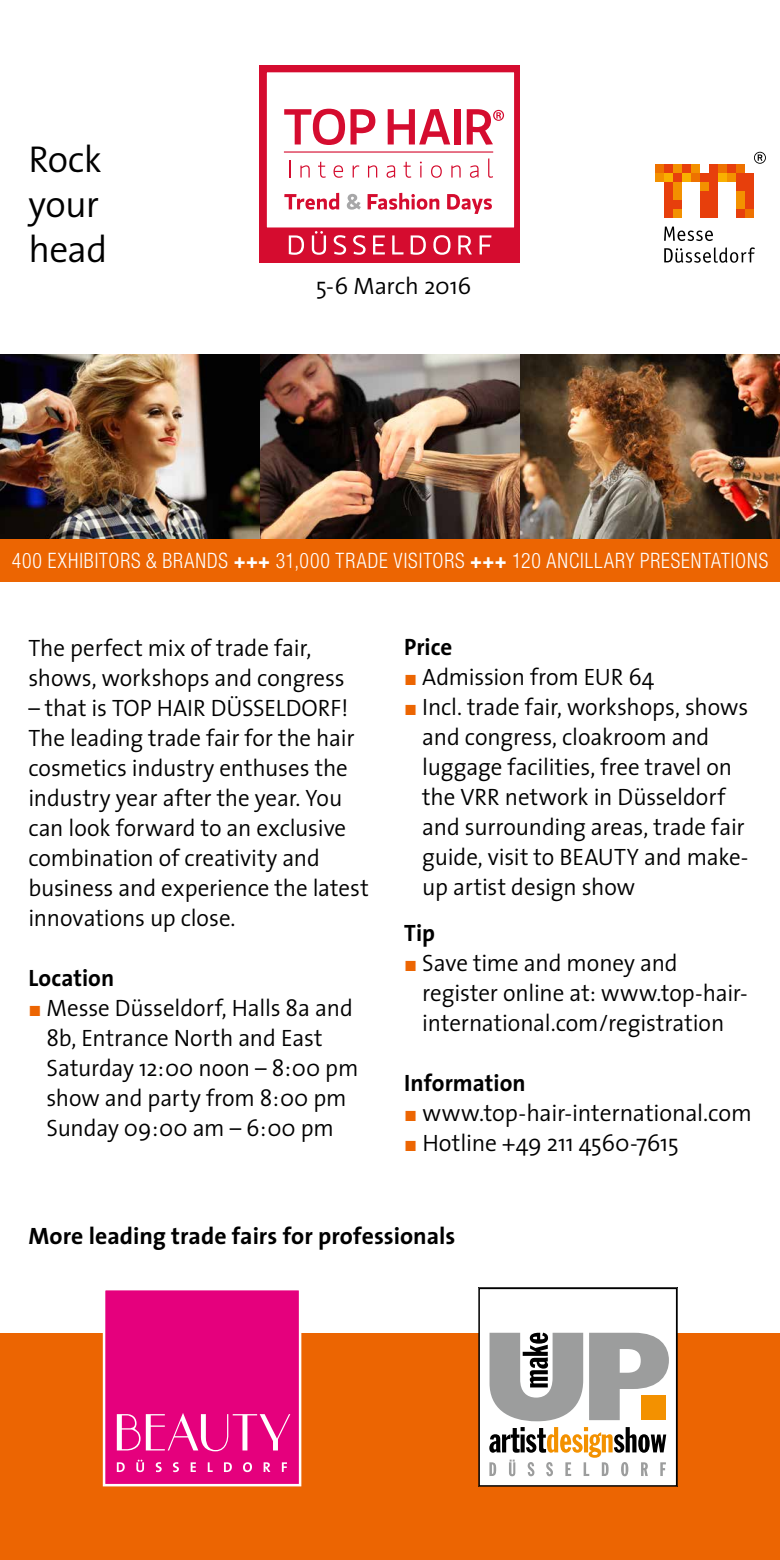
<style>
.page{position:relative;width:780px;height:1560px;background:#fff}
.page>*{position:absolute;margin:0;border:0;box-sizing:border-box;transform-origin:0 0}
.t1{font:300 37.5px/45px "The Sans";letter-spacing:-.02em;color:#000}
.t2{font:300 23.75px/30px "The Sans";letter-spacing:-.005em;color:#000}
.t3{font:700 23.75px "The Sans";color:#000}
.t4{font:300 condensed 21.25px "Helvetica Neue LT Std";letter-spacing:.045em;color:#fff;scale:.93 1}
.s1{font-weight:700}
.s2{font-family:"European Pi Three";font-weight:400;color:#ec6502}
</style>
<div class="page">
<img style="left:0;top:354px;width:260px;height:185px">
<img style="left:260px;top:354px;width:260px;height:185px">
<img style="left:520px;top:354px;width:260px;height:185px">
<div style="left:0;top:539px;width:780px;height:42px;background:#ec6502"></div>
<div style="left:0;top:1332px;width:780px;height:227px;background:#ec6502"></div>
<svg style="left:102px;top:1290px;width:200px;height:197px;background:#e71686"></svg>
<svg style="left:480px;top:1289px;width:195px;height:195px"></svg>
<div style="left:641px;top:1395px;width:25px;height:24px;background:#f39100"></div>
<div style="left:478px;top:1287px;width:199px;height:199px;border:1px solid #000"></div>
<div style="left:260px;top:227px;width:260px;height:35px;background:#d50c2f"></div>
<div style="left:260px;top:65px;width:260px;height:169px;border:7px solid #d50c2f"></div>
<svg style="left:289px;top:235px;width:15px;height:20px"></svg>
<svg style="left:312px;top:231px;width:14px;height:24px"></svg>
<svg style="left:333px;top:235px;width:13px;height:20px"></svg>
<svg style="left:353px;top:235px;width:12px;height:20px"></svg>
<svg style="left:373px;top:235px;width:12px;height:19px"></svg>
<svg style="left:392px;top:235px;width:11px;height:19px"></svg>
<svg style="left:410px;top:235px;width:16px;height:20px"></svg>
<svg style="left:433px;top:235px;width:17px;height:20px"></svg>
<svg style="left:458px;top:235px;width:14px;height:19px"></svg>
<svg style="left:479px;top:235px;width:12px;height:19px"></svg>
<svg style="left:284px;top:193px;width:55px;height:17px"></svg>
<svg style="left:347px;top:194px;width:14px;height:16px"></svg>
<svg style="left:367px;top:193px;width:72px;height:17px"></svg>
<svg style="left:447px;top:194px;width:45px;height:20px"></svg>
<svg style="left:290px;top:160px;width:1px;height:17px"></svg>
<svg style="left:300px;top:165px;width:10px;height:12px"></svg>
<svg style="left:318px;top:162px;width:8px;height:16px"></svg>
<svg style="left:333px;top:165px;width:10px;height:13px"></svg>
<svg style="left:352px;top:165px;width:7px;height:12px"></svg>
<svg style="left:368px;top:165px;width:9px;height:12px"></svg>
<svg style="left:386px;top:165px;width:9px;height:13px"></svg>
<svg style="left:403px;top:162px;width:8px;height:16px"></svg>
<svg style="left:420px;top:161px;width:2px;height:16px"></svg>
<svg style="left:431px;top:165px;width:11px;height:13px"></svg>
<svg style="left:451px;top:165px;width:9px;height:12px"></svg>
<svg style="left:470px;top:165px;width:8px;height:13px"></svg>
<svg style="left:488px;top:158px;width:5px;height:20px"></svg>
<hr style="left:284px;top:151px;width:209px;height:2px;background:#d50c2f">
<svg style="left:284px;top:109px;width:91px;height:36px"></svg>
<svg style="left:387px;top:109px;width:63px;height:35px"></svg>
<div style="left:454px;top:109px;width:6px;height:35px;background:#d50c2f"></div>
<svg style="left:466px;top:109px;width:38px;height:36px"></svg>
<svg style="left:664px;top:247px;width:90px;height:16px"></svg>
<svg style="left:664px;top:226px;width:49px;height:15px"></svg>
<div style="left:655px;top:173px;width:9px;height:9px;background:#f39100"></div>
<div style="left:664px;top:164px;width:9px;height:9px;background:#e73f0c"></div>
<div style="left:664px;top:173px;width:9px;height:9px;background:#f9b000"></div>
<div style="left:673px;top:164px;width:9px;height:9px;background:#f39100"></div>
<div style="left:673px;top:173px;width:9px;height:9px;background:#e73f0c"></div>
<div style="left:682px;top:164px;width:9px;height:9px;background:#e73f0c"></div>
<div style="left:682px;top:173px;width:9px;height:9px;background:#f9b000"></div>
<div style="left:691px;top:164px;width:9px;height:9px;background:#f39100"></div>
<div style="left:691px;top:173px;width:9px;height:9px;background:#ee7100"></div>
<div style="left:718px;top:164px;width:9px;height:9px;background:#ee7100"></div>
<div style="left:718px;top:173px;width:9px;height:9px;background:#f9b000"></div>
<div style="left:727px;top:164px;width:9px;height:9px;background:#e73f0c"></div>
<div style="left:727px;top:173px;width:9px;height:9px;background:#f39100"></div>
<div style="left:736px;top:164px;width:9px;height:9px;background:#ee7100"></div>
<div style="left:736px;top:173px;width:9px;height:18px;background:#e73f0c"></div>
<div style="left:745px;top:173px;width:9px;height:35px;background:#e73f0c"></div>
<div style="left:664px;top:182px;width:9px;height:35px;background:#e73f0c"></div>
<div style="left:673px;top:182px;width:9px;height:18px;background:#f39100"></div>
<div style="left:673px;top:200px;width:9px;height:8px;background:#e73f0c"></div>
<div style="left:673px;top:208px;width:9px;height:9px;background:#f39100"></div>
<div style="left:736px;top:191px;width:9px;height:17px;background:#f39100"></div>
<div style="left:745px;top:208px;width:9px;height:9px;background:#ee7100"></div>
<div style="left:655px;top:164px;width:9px;height:9px;background:#ee7100"></div>
<div style="left:700px;top:173px;width:9px;height:9px;background:#e73f0c"></div>
<div style="left:700px;top:182px;width:9px;height:9px;background:#f39100"></div>
<div style="left:700px;top:191px;width:9px;height:26px;background:#e73f0c"></div>
<div style="left:709px;top:164px;width:9px;height:53px;background:#e73f0c"></div>
<div style="left:736px;top:208px;width:9px;height:9px;background:#e73f0c"></div>
<svg style="left:754px;top:152px;width:11px;height:12px"></svg>
<h1 class="t1" style="left:28px;top:136px;width:80px">Rock your head</h1>
<p class="t2" style="left:316px;top:270px;width:157px">5-6 March 2016</p>
<p class="t4" style="left:12px;top:548px;width:814px">400 EXHIBITORS &amp; BRANDS <span class="s1">+++</span> 31,000 TRADE VISITORS <span class="s1">+++</span> 120 ANCILLARY PRESENTATIONS</p>
<p class="t2" style="left:28px;top:631px;width:318px">The perfect mix of trade fair, shows, workshops and congress</p>
<p class="t2" style="left:28px;top:691px;width:342px">– that is TOP HAIR DÜSSELDORF!<br>The leading trade fair for the hair cosmetics industry enthuses the industry year after the year. You can look forward to an exclusive combination of creativity and business and experience the latest innovations up close.</p>
<p class="t3" style="left:28px;top:957px;width:87px">Location</p>
<p class="t2" style="left:28px;top:991px;width:326px"><span class="s2">J</span> Messe Düsseldorf, Halls 8a and</p>
<p class="t2" style="left:46px;top:1021px;width:278px">8b, Entrance North and East</p>
<p class="t2" style="left:46px;top:1051px;width:313px">Saturday 12:00 noon – 8:00 pm</p>
<p class="t2" style="left:46px;top:1081px;width:302px">show and party from 8:00 pm</p>
<p class="t2" style="left:46px;top:1111px;width:289px">Sunday 09:00 am – 6:00 pm</p>
<p class="t3" style="left:404px;top:627px;width:50px">Price</p>
<p class="t2" style="left:404px;top:661px;width:252px"><span class="s2">J</span> Admission from EUR 64</p>
<p class="t2" style="left:404px;top:691px;width:345px"><span class="s2">J</span> Incl. trade fair, workshops, shows</p>
<p class="t2" style="left:422px;top:721px;width:288px">and congress, cloakroom and</p>
<p class="t2" style="left:422px;top:751px;width:311px">luggage facilities, free travel on</p>
<p class="t2" style="left:422px;top:781px;width:304px">the VRR network in Düsseldorf</p>
<p class="t2" style="left:422px;top:811px;width:324px">and surrounding areas, trade fair</p>
<p class="t2" style="left:422px;top:841px;width:328px">guide, visit to BEAUTY and make-</p>
<p class="t2" style="left:422px;top:871px;width:214px">up artist design show</p>
<p class="t3" style="left:404px;top:912px;width:32px">Tip</p>
<p class="t2" style="left:404px;top:946px;width:275px"><span class="s2">J</span> Save time and money and</p>
<p class="t2" style="left:422px;top:976px;width:327px">register online at: www.top-hair-</p>
<p class="t2" style="left:422px;top:1006px;width:303px">international.com/registration</p>
<p class="t2" style="left:404px;top:1066px;width:349px"><span class="s1">Information<br></span><span class="s2">J</span> www.top-hair-international.com<br><span class="s2">J</span> Hotline +49 211 4560-7615</p>
<p class="t3" style="left:28px;top:1215px;width:428px">More leading trade fairs for professionals</p>
</div>
